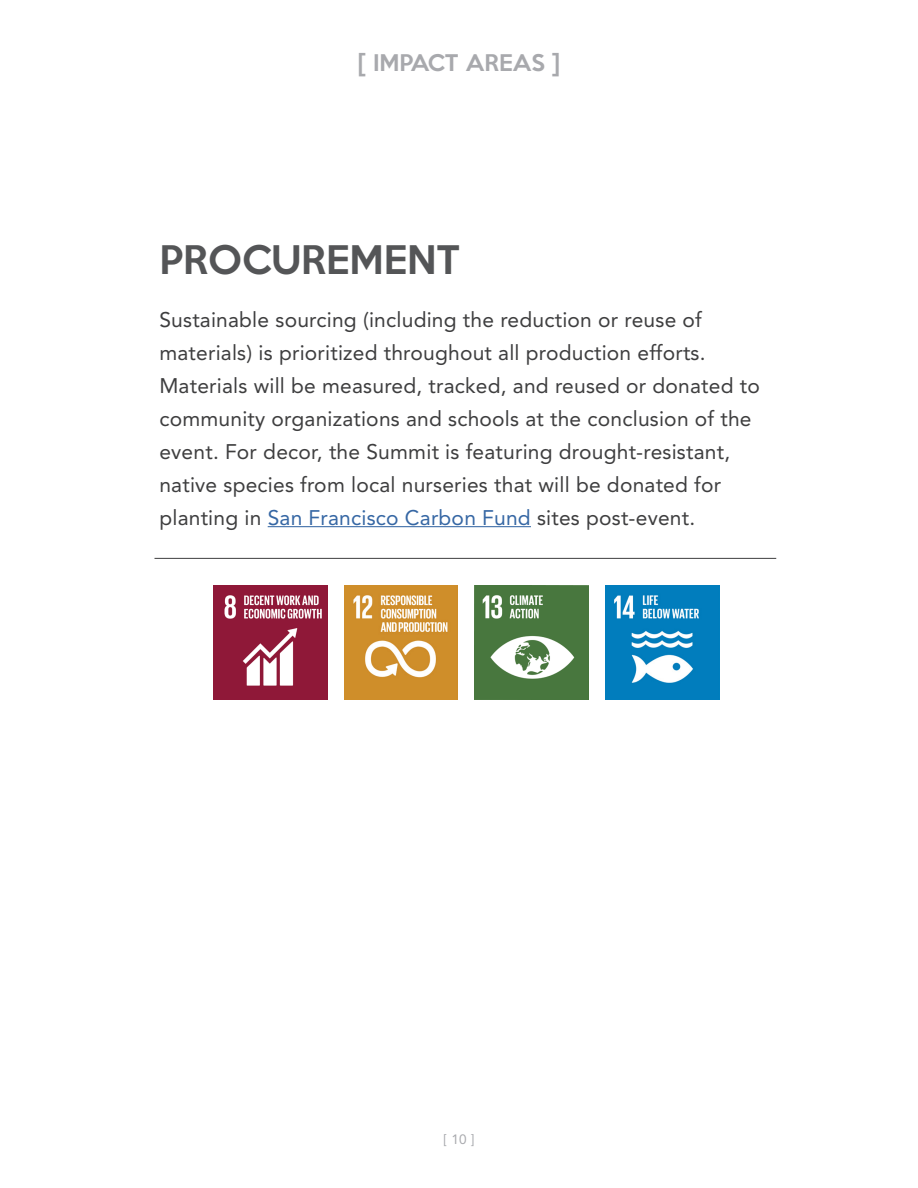
<style>
.page{position:relative;width:918px;height:1188px;background:#fff}
.page>*{position:absolute;margin:0;border:0;box-sizing:border-box;transform-origin:0 0}
.g-subheads-big{font:500 36px "Keep Calm";color:#545557}
.g-body{font:21px/33px "Avenir LT Pro";letter-spacing:.01em;color:#3e3e3f}
.g-toplines{font:500 21px "Keep Calm";color:#a8a9ad}
.t1{font:13.5px "Avenir LT Pro";color:#a8a9ad}
.s1{color:#3667a4}
</style>
<div class="page">
<hr style="left:268px;top:526px;width:263px;height:1px;background:#3667a4">
<hr style="left:154px;top:558px;width:622px;height:1px;background:#3e3e3f">
<img style="left:475px;top:586px;width:113px;height:113px">
<img style="left:214px;top:586px;width:113px;height:113px">
<img style="left:344px;top:586px;width:114px;height:113px">
<img style="left:605px;top:586px;width:114px;height:113px">
<p class="g-toplines" style="left:358px;top:44px;width:204px">[ IMPACT AREAS ]</p>
<p class="g-subheads-big" style="left:159px;top:228px;width:302px">PROCUREMENT</p>
<p class="g-body" style="left:159px;top:303px;width:602px">Sustainable sourcing (including the reduction or reuse of materials) is prioritized throughout all production efforts.<br>Materials will be measured, tracked, and reused or donated to community organizations and schools at the conclusion of the event. For decor, the Summit is featuring drought-resistant, native species from local nurseries that will be donated for planting in <span class="s1">San Francisco Carbon Fund</span> sites post-event.</p>
<p class="t1" style="left:444px;top:1131px;width:32px">[ 10 ]</p>
</div>
